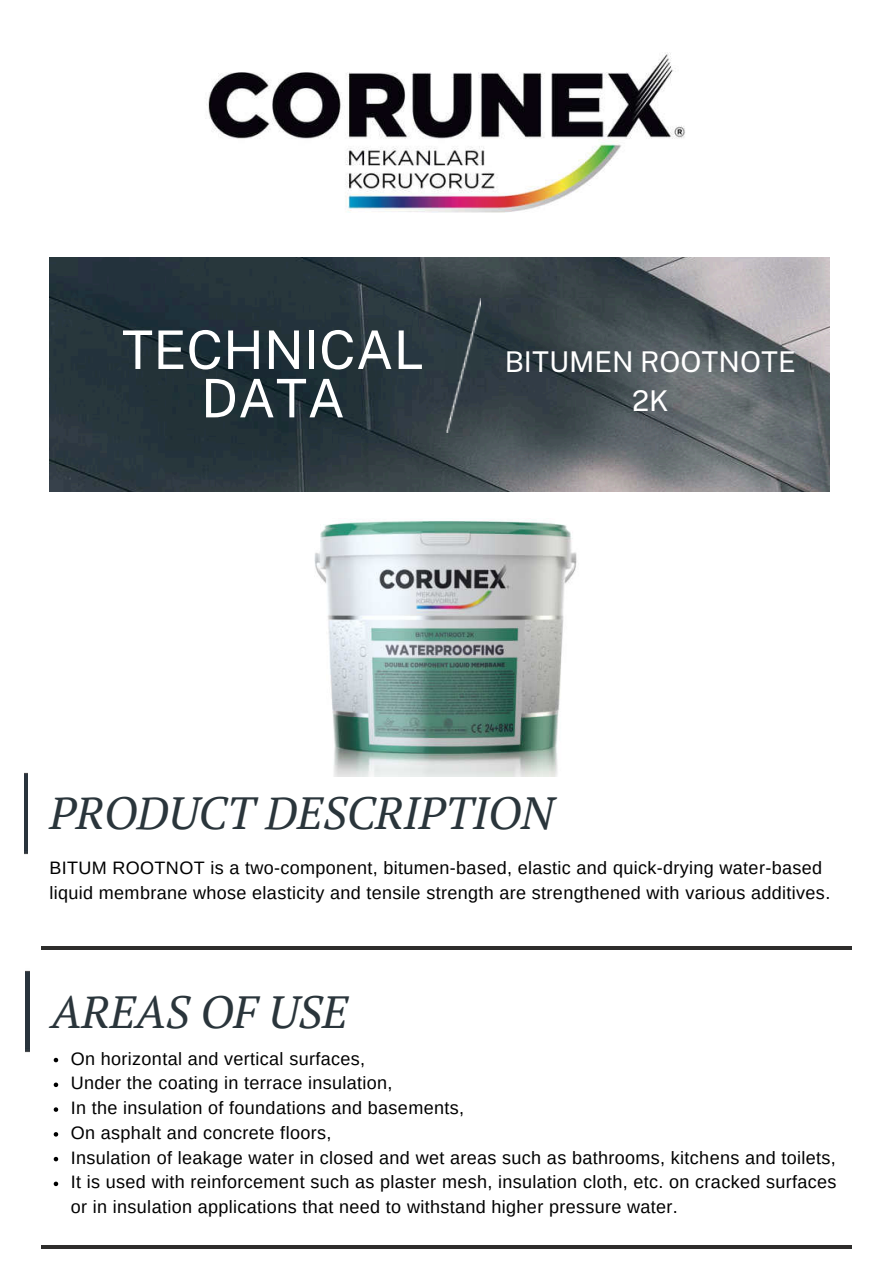
<style>
.page{position:relative;width:894px;height:1264px;background:#fff}
.page>*{position:absolute;margin:0;border:0;box-sizing:border-box;transform-origin:0 0}
.t1{font:53.25px/48.3px "Public Sans";color:#fff;text-align:center}
.t2{font:italic 45px "PT Serif";color:#2a353b}
.t3{font:28.5px/39.3px "Public Sans";color:#fff;text-align:center}
.t4{font:18px/24.8px "Arimo";letter-spacing:.02em;color:#000}
</style>
<div class="page">
<img style="left:50px;top:257px;width:779px;height:234px">
<img style="left:445px;top:299px;width:35px;height:133px">
<img style="left:24px;top:772px;width:4px;height:83px">
<hr style="left:41px;top:946px;width:810px;height:3px;background:#2e2d2c">
<img style="left:208px;top:52px;width:477px;height:161px">
<img style="left:26px;top:970px;width:3px;height:83px">
<hr style="left:41px;top:1245px;width:810px;height:3px;background:#2e2d2c">
<img style="left:314px;top:521px;width:263px;height:255px">
<svg style="left:54px;top:1057px;width:4px;height:5px"></svg>
<svg style="left:54px;top:1082px;width:4px;height:5px"></svg>
<svg style="left:54px;top:1107px;width:4px;height:4px"></svg>
<svg style="left:54px;top:1132px;width:4px;height:4px"></svg>
<svg style="left:54px;top:1156px;width:4px;height:5px"></svg>
<svg style="left:54px;top:1181px;width:4px;height:5px"></svg>
<h1 class="t1" style="left:122px;top:322px;width:304px">TECHNICAL<br>DATA</h1>
<h3 class="t3" style="left:504px;top:340px;width:292px">BITUMEN ROOTNOTE<br>2K</h3>
<h2 class="t2" style="left:49px;top:784px;width:505px">PRODUCT DESCRIPTION</h2>
<p class="t4" style="left:49px;top:855px;width:782px">BITUM ROOTNOT is a two-component, bitumen-based, elastic and quick-drying water-based liquid membrane whose elasticity and tensile strength are strengthened with various additives.</p>
<h2 class="t2" style="left:51px;top:983px;width:298px">AREAS OF USE</h2>
<p class="t4" style="left:71px;top:1046px;width:767px">On horizontal and vertical surfaces,<br>Under the coating in terrace insulation,<br>In the insulation of foundations and basements,<br>On asphalt and concrete floors,<br>Insulation of leakage water in closed and wet areas such as bathrooms, kitchens and toilets, It is used with reinforcement such as plaster mesh, insulation cloth, etc. on cracked surfaces or in insulation applications that need to withstand higher pressure water.</p>
</div>
